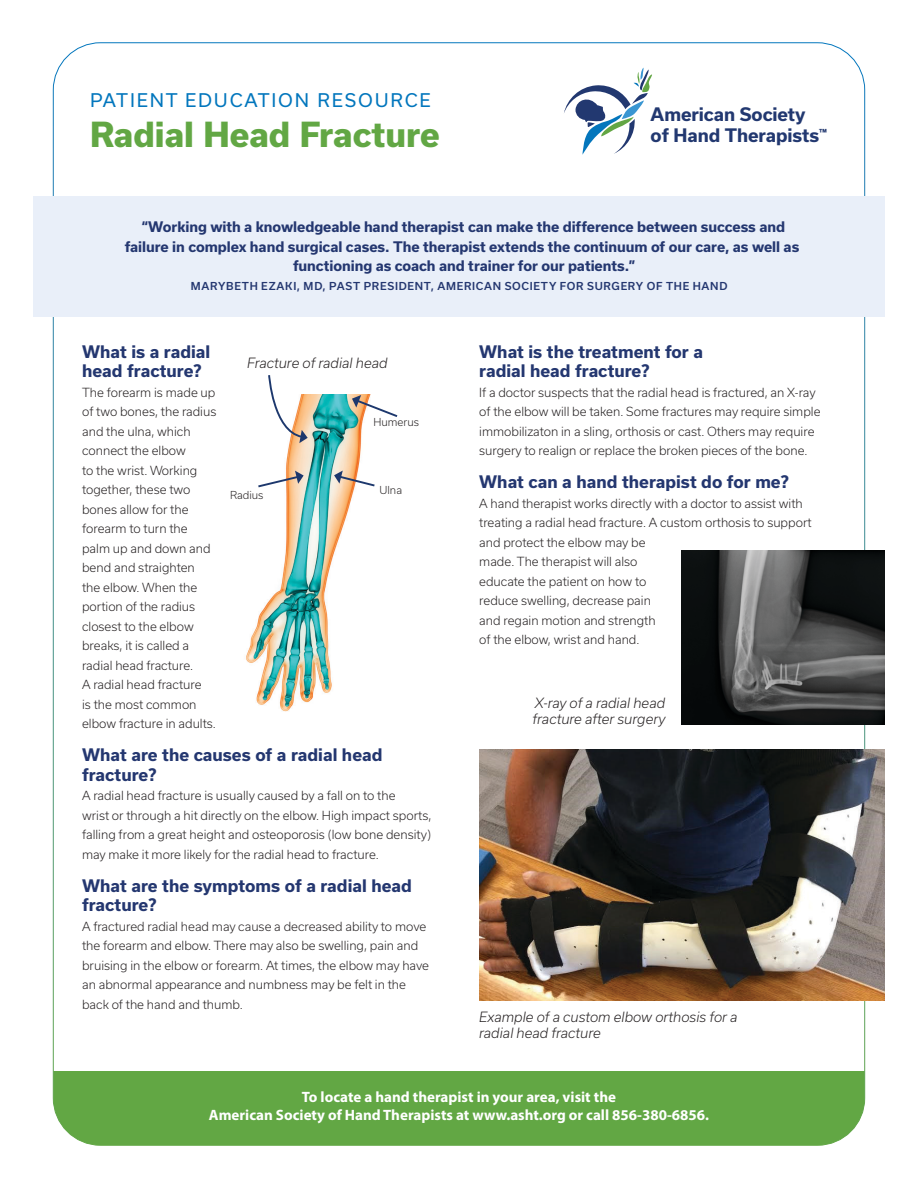
<style>
.page{position:relative;width:918px;height:1188px;background:#fff}
.page>*{position:absolute;margin:0;border:0;box-sizing:border-box;transform-origin:0 0}
.t1{font:800 33px "Usual";color:#62a744}
.Heading__PER{font:18px "Usual";letter-spacing:.1em;color:#0276bd}
.t2{font:700 17.7px/21.3px "Usual";letter-spacing:-.005em;color:#223870}
.Subhead{font:700 16.5px/19.5px "Usual";color:#243770}
.t3{font:700 15px/18px "Myriad Pro";color:#fff;text-align:center}
.t4{font:700 13.95px/19.5px "Usual";letter-spacing:-.005em;color:#243770;text-align:center}
.t5{font:italic 300 13.5px/16.5px "Usual";color:#231f20}
.Body{font:300 12px/19.5px "Usual";color:#231f20}
.t6{font:500 10.5px "Usual";letter-spacing:.07em;color:#243770}
.Label{font:300 10.5px "Usual";color:#231f20}
</style>
<div class="page">
<div style="left:53px;top:1071px;width:812px;height:74px;background:#62a744"></div>
<div style="left:33px;top:197px;width:852px;height:120px;background:#e9eff9"></div>
<svg style="left:564px;top:68px;width:88px;height:87px"></svg>
<img style="left:479px;top:750px;width:406px;height:250px">
<img style="left:681px;top:551px;width:204px;height:173px">
<img style="left:246px;top:395px;width:117px;height:317px">
<svg style="left:352px;top:395px;width:46px;height:24px"></svg>
<svg style="left:334px;top:471px;width:41px;height:17px"></svg>
<svg style="left:256px;top:471px;width:48px;height:18px"></svg>
<svg style="left:267px;top:375px;width:41px;height:68px"></svg>
<p class="Heading__PER" style="left:90px;top:90px;width:342px">PATIENT EDUCATION RESOURCE</p>
<p class="t1" style="left:90px;top:115px;width:351px">Radial Head Fracture</p>
<h3 class="t2" style="left:651px;top:103px;width:178px">American Society of Hand Therapists<sup>™</sup></h3>
<p class="t4" style="left:125px;top:217px;width:676px">“Working with a knowledgeable hand therapist can make the difference between success and failure in complex hand surgical cases. The therapist extends the continuum of our care, as well as functioning as coach and trainer for our patients.”</p>
<p class="t6" style="left:191px;top:280px;width:538px">MARYBETH EZAKI, MD, PAST PRESIDENT, AMERICAN SOCIETY FOR SURGERY OF THE HAND</p>
<p class="Subhead" style="left:82px;top:342px;width:130px">What is a radial head fracture?</p>
<p class="Body" style="left:82px;top:383px;width:136px">The forearm is made up of two bones, the radius and the ulna, which connect the elbow<br>to the wrist. Working together, these two bones allow for the forearm to turn the palm up and down and bend and straighten<br>the elbow. When the portion of the radius closest to the elbow breaks, it is called a radial head fracture.<br>A radial head fracture<br>is the most common elbow fracture in adults.</p>
<p class="Subhead" style="left:82px;top:746px;width:302px">What are the causes of a radial head fracture?</p>
<p class="Body" style="left:82px;top:786px;width:351px">A radial head fracture is usually caused by a fall on to the<br>wrist or through a hit directly on the elbow. High impact sports, falling from a great height and osteoporosis (low bone density) may make it more likely for the radial head to fracture.</p>
<p class="Subhead" style="left:82px;top:876px;width:331px">What are the symptoms of a radial head fracture?</p>
<p class="Body" style="left:82px;top:917px;width:349px">A fractured radial head may cause a decreased ability to move the forearm and elbow. There may also be swelling, pain and bruising in the elbow or forearm. At times, the elbow may have an abnormal appearance and numbness may be felt in the back of the hand and thumb.</p>
<p class="t5" style="left:247px;top:355px;width:142px">Fracture of radial head</p>
<p class="Label" style="left:373px;top:416px;width:47px">Humerus</p>
<p class="Label" style="left:380px;top:484px;width:24px">Ulna</p>
<p class="Label" style="left:230px;top:489px;width:35px">Radius</p>
<p class="Subhead" style="left:479px;top:342px;width:225px">What is the treatment for a radial head fracture?</p>
<p class="Body" style="left:479px;top:383px;width:343px">If a doctor suspects that the radial head is fractured, an X-ray of the elbow will be taken. Some fractures may require simple immobilizaton in a sling, orthosis or cast. Others may require surgery to realign or replace the broken pieces of the bone.</p>
<p class="Subhead" style="left:479px;top:473px;width:311px">What can a hand therapist do for me?</p>
<p class="Body" style="left:479px;top:494px;width:334px">A hand therapist works directly with a doctor to assist with treating a radial head fracture. A custom orthosis to support and protect the elbow may be<br>made. The therapist will also<br>educate the patient on how to<br>reduce swelling, decrease pain<br>and regain motion and strength<br>of the elbow, wrist and hand.</p>
<p class="t5" style="left:533px;top:695px;width:134px">X-ray of a radial head fracture after surgery</p>
<p class="t5" style="left:479px;top:1008px;width:260px">Example of a custom elbow orthosis for a radial head fracture</p>
<p class="t3" style="left:209px;top:1087px;width:502px">To locate a hand therapist in your area, visit the<br>American Society of Hand Therapists at www.asht.org or call 856-380-6856.</p>
</div>
